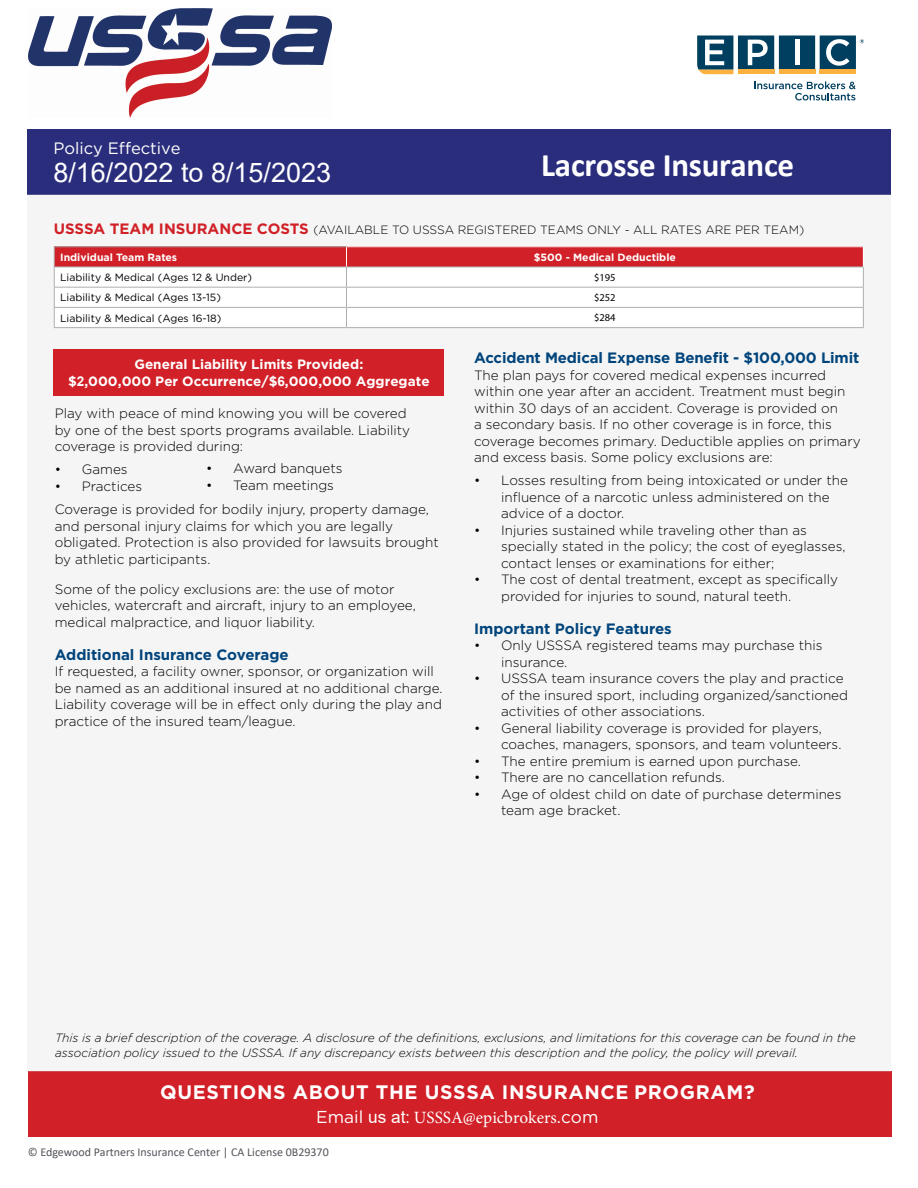
<style>
.page{position:relative;width:918px;height:1188px;background:#fff}
.page>*{position:absolute;margin:0;border:0;box-sizing:border-box;transform-origin:0 0}
.t1{font:700 33px "Calibri";letter-spacing:-.01em;color:#fff}
.t2{font:27px "Arial";color:#fff}
.t3{font:700 19.5px "Gotham";letter-spacing:.03em;color:#fff}
.t4{font:17.25px "Minion Pro";color:#fff}
.t5{font:16.5px "Gotham";color:#fff}
.t6{font:700 15px "Gotham";letter-spacing:-.01em;color:#00447c}
.t7{font:300 13.5px/16.5px "Gotham";color:#000}
.t8{font:700 13.5px/16.4px "Gotham";color:#fff;text-align:center}
.t9{font:italic 300 12px/14.4px "Gotham";color:#000}
.t10{font:300 12px "Gotham";color:#000}
.t11{font:12px "Calibri";color:#52555b}
.t12{font:10.5px "Gotham";color:#000}
.t13{font:700 10.5px "Gotham";color:#fff}
.t14{font:10.5px "Myriad Pro";color:#000}
.s1{font-weight:700;font-size:15px;color:#d12027}
.s2{font-family:"Arial"}
.s3{font-family:"Gotham"}
</style>
<div class="page">
<div style="left:27px;top:130px;width:864px;height:65px;background:#2a2d7c"></div>
<svg style="left:754px;top:81px;width:102px;height:20px"></svg>
<svg style="left:697px;top:36px;width:167px;height:38px"></svg>
<div style="left:28px;top:1072px;width:864px;height:65px;background:#d12027"></div>
<div style="left:27px;top:195px;width:864px;height:877px;background:#f4f5f4"></div>
<div style="left:54px;top:349px;width:390px;height:46px;background:#d12027"></div>
<div style="left:54px;top:247px;width:292px;height:20px;background:#d12027"></div>
<div style="left:346px;top:247px;width:517px;height:20px;background:#d12027"></div>
<div style="left:55px;top:268px;width:808px;height:59px;background:#fff"></div>
<hr style="left:346px;top:267px;width:518px;height:1px;background:#adafb2">
<hr style="left:54px;top:287px;width:292px;height:1px;background:#adafb2">
<hr style="left:346px;top:287px;width:518px;height:1px;background:#adafb2">
<hr style="left:54px;top:307px;width:292px;height:1px;background:#adafb2">
<hr style="left:346px;top:307px;width:518px;height:1px;background:#adafb2">
<hr style="left:54px;top:327px;width:292px;height:1px;background:#adafb2">
<hr style="left:346px;top:327px;width:518px;height:1px;background:#adafb2">
<hr style="left:346px;top:246px;width:518px;height:1px;background:#fff">
<hr style="left:54px;top:246px;width:292px;height:1px;background:#adafb2">
<svg style="left:54px;top:247px;width:1px;height:80px"></svg>
<svg style="left:346px;top:247px;width:1px;height:80px"></svg>
<svg style="left:863px;top:267px;width:1px;height:60px"></svg>
<hr style="left:54px;top:267px;width:292px;height:1px;background:#adafb2">
<img style="left:28px;top:9px;width:303px;height:109px">
<p class="t5" style="left:53px;top:138px;width:129px">Policy Effective</p>
<h2 class="t2" style="left:53px;top:154px;width:279px">8/16/2022 to 8/15/2023</h2>
<h1 class="t1" style="left:541px;top:142px;width:254px">Lacrosse Insurance</h1>
<p class="t10" style="left:54px;top:222px;width:752px"><span class="s1">USSSA TEAM INSURANCE COSTS</span> (AVAILABLE TO USSSA REGISTERED TEAMS ONLY - ALL RATES ARE PER TEAM)</p>
<p class="t13" style="left:60px;top:250px;width:119px">Individual Team Rates</p>
<p class="t13" style="left:534px;top:250px;width:144px">$500 - Medical Deductible</p>
<p class="t12" style="left:60px;top:271px;width:193px">Liability &amp; Medical (Ages 12 &amp; Under)</p>
<p class="t14" style="left:594px;top:271px;width:23px">$195</p>
<p class="t12" style="left:60px;top:291px;width:162px">Liability &amp; Medical (Ages 13-15)</p>
<p class="t14" style="left:594px;top:291px;width:23px">$252</p>
<p class="t12" style="left:60px;top:311px;width:163px">Liability &amp; Medical (Ages 16-18)</p>
<p class="t14" style="left:594px;top:311px;width:23px">$284</p>
<p class="t8" style="left:68px;top:356px;width:363px">General Liability Limits Provided:<br>$<span class="s2">2</span>,000,000 Per Occurrence/$<span class="s2">6</span>,000,000 Aggregate</p>
<p class="t7" style="left:55px;top:405px;width:357px">Play with peace of mind knowing you will be covered by one of the best sports programs available. Liability coverage is provided during:</p>
<p class="t7" style="left:55px;top:461px;width:74px">• Games</p>
<p class="t7" style="left:55px;top:474px;width:376px;line-height:23.2px">• Practices<br>Coverage is provided for bodily injury, property damage,</p>
<p class="t7" style="left:55px;top:517px;width:386px">and personal injury claims for which you are legally obligated. Protection is also provided for lawsuits brought by athletic participants.</p>
<p class="t7" style="left:55px;top:580px;width:363px">Some of the policy exclusions are: the use of motor vehicles, watercraft and aircraft, injury to an employee, medical malpractice, and liquor liability.</p>
<p class="t6" style="left:55px;top:644px;width:235px">Additional Insurance Coverage</p>
<p class="t7" style="left:55px;top:663px;width:389px">If requested, a facility owner, sponsor, or organization will be named as an additional insured at no additional charge.<br>Liability coverage will be in effect only during the play and practice of the insured team/league.</p>
<p class="t7" style="left:206px;top:460px;width:138px">• Award banquets</p>
<p class="t7" style="left:206px;top:476px;width:129px">• Team meetings</p>
<p class="t6" style="left:474px;top:348px;width:387px">Accident Medical Expense Benefit - $100,000 Limit</p>
<p class="t7" style="left:474px;top:366px;width:388px">The plan pays for covered medical expenses incurred within one year after an accident. Treatment must begin within 30 days of an accident. Coverage is provided on<br>a secondary basis. If no other coverage is in force, this coverage becomes primary. Deductible applies on primary and excess basis. Some policy exclusions are:</p>
<p class="t7" style="left:501px;top:472px;width:348px;text-indent:-27px">• Losses resulting from being intoxicated or under the influence of a narcotic unless administered on the advice of a doctor.</p>
<p class="t7" style="left:501px;top:521px;width:346px;text-indent:-27px">• Injuries sustained while traveling other than as specially stated in the policy; the cost of eyeglasses, contact lenses or examinations for either;</p>
<p class="t7" style="left:501px;top:571px;width:338px;text-indent:-27px">• The cost of dental treatment, except as specifically provided for injuries to sound, natural teeth.</p>
<p class="t6" style="left:474px;top:619px;width:199px">Important Policy Features</p>
<p class="t7" style="left:501px;top:637px;width:323px;text-indent:-27px">• Only USSSA registered teams may purchase this insurance.</p>
<p class="t7" style="left:501px;top:670px;width:348px;text-indent:-27px">• USSSA team insurance covers the play and practice of the insured sport, including organized/sanctioned activities of other associations.</p>
<p class="t7" style="left:501px;top:719px;width:342px;text-indent:-27px">• General liability coverage is provided for players, coaches, managers, sponsors, and team volunteers.</p>
<p class="t7" style="left:474px;top:752px;width:328px">• The entire premium is earned upon purchase.</p>
<p class="t7" style="left:474px;top:769px;width:252px">• There are no cancellation refunds.</p>
<p class="t7" style="left:501px;top:785px;width:342px;text-indent:-27px">• Age of oldest child on date of purchase determines team age bracket.</p>
<p class="t9" style="left:55px;top:1030px;width:802px">This is a brief description of the coverage. A disclosure of the definitions, exclusions, and limitations for this coverage can be found in the association policy issued to the USSSA. If any discrepancy exists between this description and the policy, the policy will prevail.</p>
<h3 class="t3" style="left:160px;top:1079px;width:596px">QUESTIONS ABOUT THE USSSA INSURANCE PROGRAM?</h3>
<p class="t4" style="left:316px;top:1106px;width:284px"><span class="s3">Email</span> <span class="s2">us at</span><span class="s3">:</span> USSSA@epicbrokers<span class="s3">.com</span></p>
<p class="t11" style="left:28px;top:1144px;width:303px">© Edgewood Partners Insurance Center | CA License 0B29370</p>
</div>
